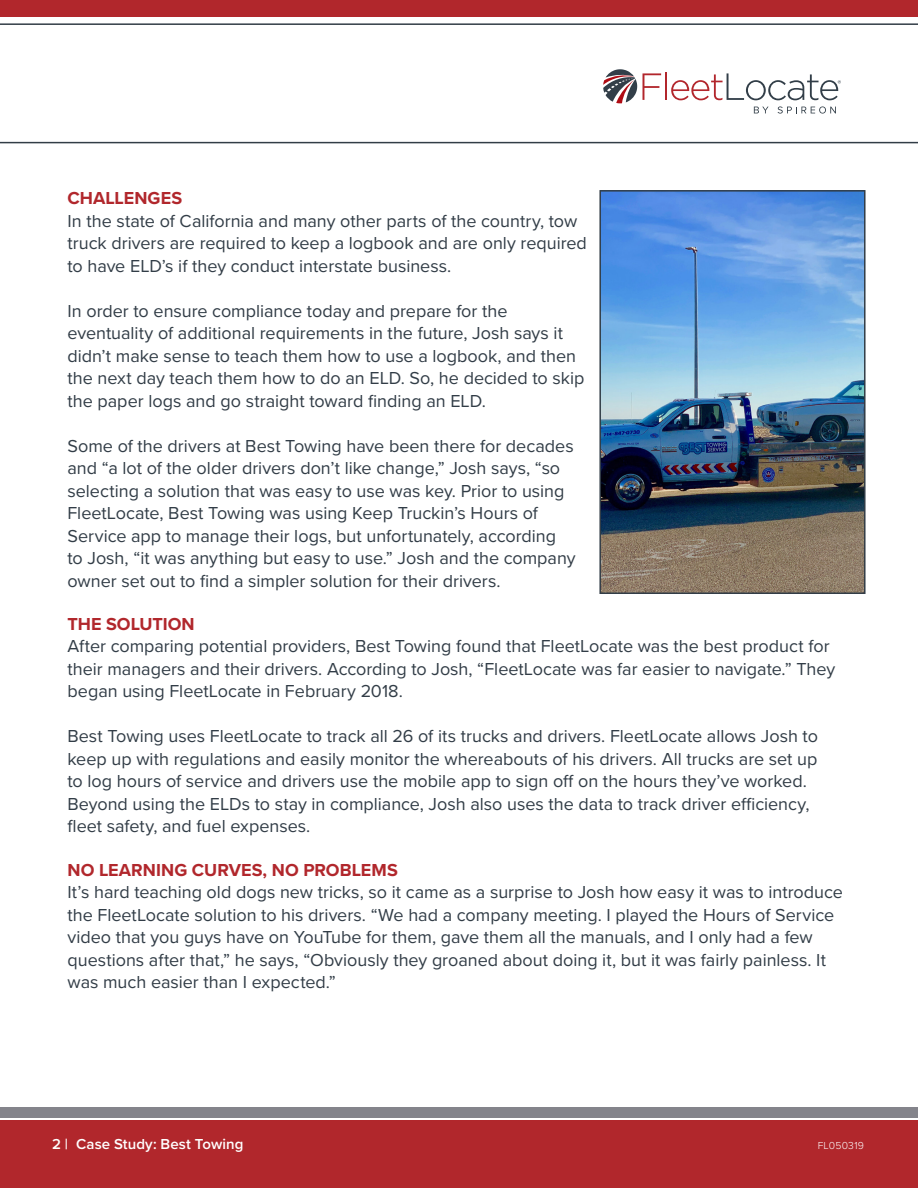
<style>
.page{position:relative;width:918px;height:1188px;background:#fff}
.page>*{position:absolute;margin:0;border:0;box-sizing:border-box;transform-origin:0 0}
.t1{font:18px/22.5px "Proxima Nova";color:#323d47}
.t2{font:700 18px "Proxima Nova";letter-spacing:.005em;color:#b1272c}
.t3{font:600 15px "Proxima Nova";letter-spacing:.005em;color:#fff}
.t4{font:300 10.5px "Proxima Nova";letter-spacing:.02em;color:#fff}
</style>
<div class="page">
<div style="left:0;top:1120px;width:918px;height:68px;background:#b1272c"></div>
<div style="left:0;top:1107px;width:918px;height:10px;background:#84848b"></div>
<div style="left:0;top:0;width:918px;height:17px;background:#b1272c"></div>
<hr style="left:0;top:23px;width:918px;height:2px;background:#323d47">
<hr style="left:0;top:142px;width:918px;height:1px;background:#323d47">
<svg style="left:643px;top:73px;width:18px;height:27px"></svg>
<hr style="left:665px;top:72px;width:2px;height:28px;background:#b2262c">
<svg style="left:671px;top:73px;width:170px;height:27px"></svg>
<svg style="left:754px;top:107px;width:14px;height:6px"></svg>
<svg style="left:778px;top:106px;width:58px;height:8px"></svg>
<svg style="left:603px;top:69px;width:34px;height:34px"></svg>
<img style="left:602px;top:193px;width:261px;height:398px">
<div style="left:599px;top:190px;width:267px;height:404px;border:2px solid #323d47"></div>
<p class="t2" style="left:68px;top:185px;width:116px">CHALLENGES</p>
<p class="t1" style="left:68px;top:209px;width:521px">In the state of California and many other parts of the country, tow truck drivers are required to keep a logbook and are only required to have ELD’s if they conduct interstate business.</p>
<p class="t1" style="left:68px;top:299px;width:518px">In order to ensure compliance today and prepare for the eventuality of additional requirements in the future, Josh says it didn’t make sense to teach them how to use a logbook, and then the next day teach them how to do an ELD. So, he decided to skip the paper logs and go straight toward finding an ELD.</p>
<p class="t1" style="left:68px;top:434px;width:510px">Some of the drivers at Best Towing have been there for decades and “a lot of the older drivers don’t like change,” Josh says, “so selecting a solution that was easy to use was key. Prior to using FleetLocate, Best Towing was using Keep Truckin’s Hours of Service app to manage their logs, but unfortunately, according to Josh, “it was anything but easy to use.” Josh and the company owner set out to find a simpler solution for their drivers.</p>
<p class="t2" style="left:68px;top:611px;width:129px">THE SOLUTION</p>
<p class="t1" style="left:68px;top:634px;width:769px">After comparing potential providers, Best Towing found that FleetLocate was the best product for their managers and their drivers. According to Josh, “FleetLocate was far easier to navigate.” They began using FleetLocate in February 2018.</p>
<p class="t1" style="left:68px;top:724px;width:752px">Best Towing uses FleetLocate to track all 26 of its trucks and drivers. FleetLocate allows Josh to keep up with regulations and easily monitor the whereabouts of his drivers. All trucks are set up to log hours of service and drivers use the mobile app to sign off on the hours they’ve worked.<br>Beyond using the ELDs to stay in compliance, Josh also uses the data to track driver efficiency, fleet safety, and fuel expenses.</p>
<p class="t2" style="left:68px;top:856px;width:332px">NO LEARNING CURVES, NO PROBLEMS</p>
<p class="t1" style="left:68px;top:880px;width:777px">It’s hard teaching old dogs new tricks, so it came as a surprise to Josh how easy it was to introduce the FleetLocate solution to his drivers. “We had a company meeting. I played the Hours of Service video that you guys have on YouTube for them, gave them all the manuals, and I only had a few questions after that,” he says, “Obviously they groaned about doing it, but it was fairly painless. It was much easier than I expected.”</p>
<p class="t3" style="left:52px;top:1133px;width:193px">2 | Case Study: Best Towing</p>
<p class="t4" style="left:818px;top:1138px;width:48px">FL050319</p>
</div>
